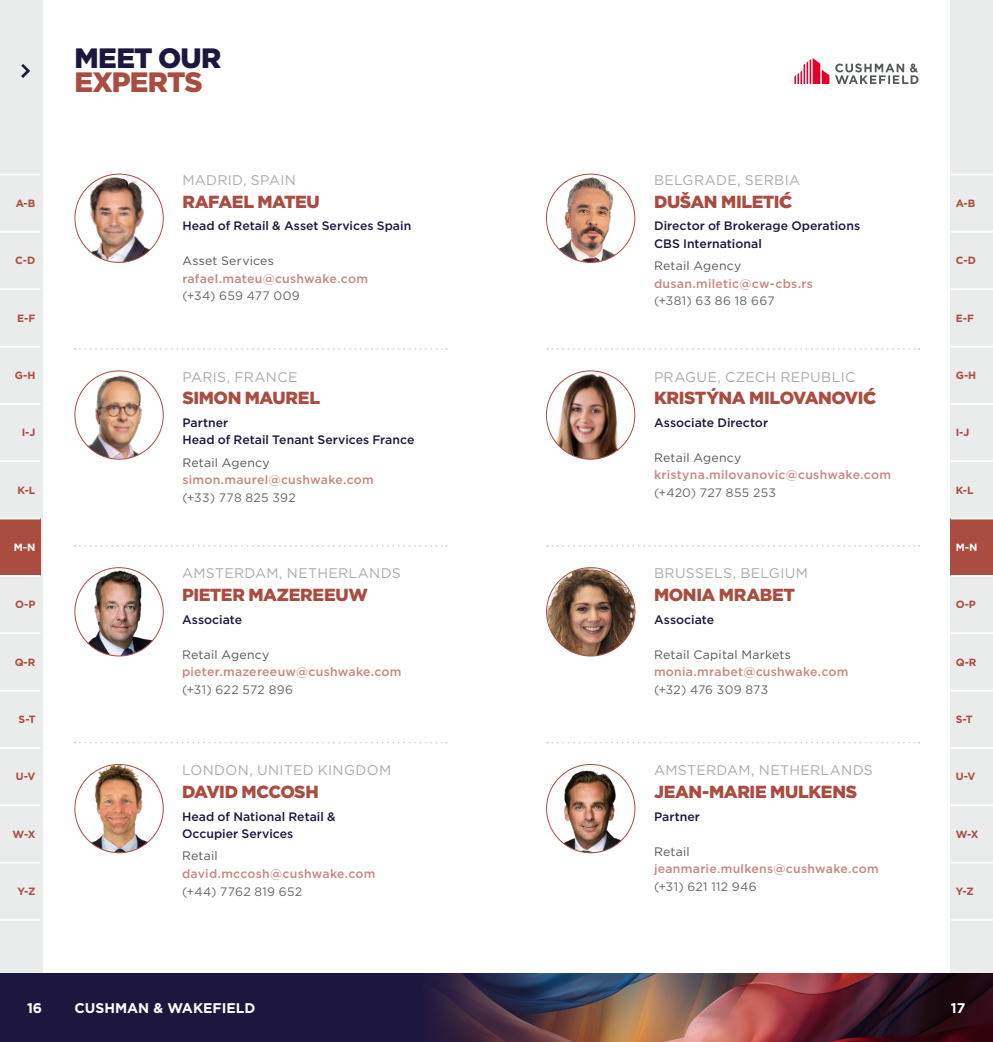
<style>
.page{position:relative;width:993px;height:1042px;background:#fff}
.page>*{position:absolute;margin:0;border:0;box-sizing:border-box;transform-origin:0 0}
.t1{font:900 28px "Gotham";letter-spacing:-.025em;color:#1d1740}
.t2{font:900 28px "Gotham";letter-spacing:-.035em;color:#aa4c40}
.t3{font:900 17.5px "Gotham";letter-spacing:-.025em;color:#aa4c40}
.t4{font:14px "Gotham";letter-spacing:.025em;color:#aaacac}
.t5{font:700 14px "Gotham";color:#fff}
.t6{font:500 12.25px "Gotham";letter-spacing:.02em;color:#c78880}
.t7{font:500 12.25px/17.5px "Gotham";color:#1d1740}
.t8{font:12.25px "Gotham";letter-spacing:.025em;color:#65696a}
.t9{font:12.25px "Gotham";letter-spacing:.02em;color:#545859}
.t10{font:700 10.5px "Gotham";color:#aa4c40}
.t11{font:700 10.5px "Gotham";color:#fff}
.s1{font-family:"Montserrat Alternates"}
</style>
<div class="page">
<div style="left:0;top:0;width:42px;height:1042px;background:#eaebeb"></div>
<hr style="left:0;top:174px;width:40px;height:1px;background:#fff">
<hr style="left:0;top:346px;width:40px;height:1px;background:#fff">
<hr style="left:0;top:919px;width:40px;height:2px;background:#fff">
<div style="left:950px;top:0;width:42px;height:1042px;background:#eaebeb"></div>
<hr style="left:950px;top:174px;width:42px;height:1px;background:#fff">
<hr style="left:950px;top:346px;width:42px;height:1px;background:#fff">
<hr style="left:950px;top:919px;width:42px;height:2px;background:#fff">
<div style="left:0;top:973px;width:992px;height:69px;background:#1d1740"></div>
<img style="left:433px;top:973px;width:559px;height:69px">
<svg style="left:21px;top:64px;width:9px;height:14px"></svg>
<svg style="left:794px;top:58px;width:124px;height:26px"></svg>
<svg style="left:74px;top:348px;width:373px;height:2px"></svg>
<svg style="left:547px;top:348px;width:372px;height:2px"></svg>
<svg style="left:74px;top:545px;width:373px;height:2px"></svg>
<svg style="left:547px;top:545px;width:372px;height:2px"></svg>
<svg style="left:74px;top:742px;width:373px;height:1px"></svg>
<svg style="left:547px;top:742px;width:372px;height:1px"></svg>
<div style="left:0;top:232px;width:45px;height:57px;background:#eaebeb"></div>
<div style="left:0;top:289px;width:45px;height:57px;background:#eaebeb"></div>
<div style="left:0;top:347px;width:45px;height:57px;background:#eaebeb"></div>
<div style="left:0;top:403px;width:45px;height:57px;background:#eaebeb"></div>
<div style="left:0;top:460px;width:45px;height:57px;background:#eaebeb"></div>
<svg style="left:0;top:518px;width:43px;height:56px;background:#af574c"></svg>
<div style="left:0;top:574px;width:45px;height:57px;background:#eaebeb"></div>
<div style="left:0;top:632px;width:45px;height:57px;background:#eaebeb"></div>
<div style="left:0;top:689px;width:45px;height:56px;background:#eaebeb"></div>
<div style="left:0;top:747px;width:45px;height:56px;background:#eaebeb"></div>
<div style="left:0;top:804px;width:45px;height:56px;background:#eaebeb"></div>
<div style="left:0;top:861px;width:45px;height:57px;background:#eaebeb"></div>
<div style="left:0;top:175px;width:45px;height:57px;background:#eaebeb"></div>
<div style="left:947px;top:232px;width:45px;height:57px;background:#eaebeb"></div>
<div style="left:947px;top:289px;width:45px;height:57px;background:#eaebeb"></div>
<div style="left:947px;top:347px;width:45px;height:57px;background:#eaebeb"></div>
<svg style="left:947px;top:403px;width:45px;height:2px"></svg>
<svg style="left:951px;top:460px;width:41px;height:2px"></svg>
<div style="left:950px;top:518px;width:42px;height:56px;background:#aa4c40"></div>
<svg style="left:950px;top:574px;width:42px;height:3px"></svg>
<svg style="left:951px;top:632px;width:41px;height:2px"></svg>
<svg style="left:951px;top:690px;width:41px;height:1px"></svg>
<svg style="left:951px;top:747px;width:41px;height:2px"></svg>
<svg style="left:951px;top:804px;width:41px;height:2px"></svg>
<svg style="left:951px;top:862px;width:41px;height:1px"></svg>
<div style="left:947px;top:175px;width:45px;height:57px;background:#eaebeb"></div>
<img style="left:75px;top:568px;width:88px;height:88px;border-radius:44px">
<img style="left:546px;top:568px;width:88px;height:88px;border-radius:44px">
<img style="left:75px;top:764px;width:88px;height:89px;border-radius:44px">
<img style="left:546px;top:764px;width:88px;height:89px;border-radius:44px">
<img style="left:546px;top:174px;width:88px;height:88px;border-radius:44px">
<img style="left:546px;top:371px;width:88px;height:88px;border-radius:44px">
<img style="left:75px;top:174px;width:88px;height:88px;border-radius:44px">
<img style="left:75px;top:371px;width:88px;height:88px;border-radius:44px">
<h1 class="t1" style="left:74px;top:42px;width:148px">MEET OUR</h1>
<h1 class="t2" style="left:74px;top:66px;width:130px">EXPERTS</h1>
<p class="t10" style="left:16px;top:197px;width:21px">A-B</p>
<p class="t10" style="left:15px;top:255px;width:22px">C-D</p>
<p class="t4" style="left:182px;top:172px;width:115px">MADRID, SPAIN</p>
<h2 class="t3" style="left:182px;top:191px;width:139px">RAFAEL MATEU</h2>
<p class="t7" style="left:182px;top:217px;width:230px">Head of Retail &amp; Asset Services Spain</p>
<p class="t9" style="left:182px;top:254px;width:93px">Asset Services</p>
<p class="t6" style="left:182px;top:270px;width:187px">rafael.mateu@cushwake.com</p>
<p class="t8" style="left:182px;top:289px;width:119px">(+34) 659 477 009</p>
<p class="t4" style="left:653px;top:172px;width:147px">BELGRADE, SERBIA</p>
<h2 class="t3" style="left:653px;top:191px;width:140px">DUŠAN MILETI<span class="s1">Ć</span></h2>
<p class="t7" style="left:653px;top:217px;width:207px">Director of Brokerage Operations<br>CBS International</p>
<p class="t9" style="left:653px;top:259px;width:89px">Retail Agency</p>
<p class="t6" style="left:653px;top:275px;width:160px">dusan.miletic@cw-cbs.rs</p>
<p class="t8" style="left:653px;top:294px;width:122px">(+381) 63 86 18 667</p>
<p class="t10" style="left:955px;top:197px;width:21px">A-B</p>
<p class="t10" style="left:955px;top:255px;width:22px">C-D</p>
<p class="t10" style="left:17px;top:312px;width:20px">E-F</p>
<p class="t10" style="left:955px;top:312px;width:20px">E-F</p>
<p class="t10" style="left:15px;top:369px;width:22px">G-H</p>
<p class="t10" style="left:22px;top:426px;width:15px">I-J</p>
<p class="t10" style="left:18px;top:484px;width:19px">K-L</p>
<p class="t4" style="left:182px;top:369px;width:116px">PARIS, FRANCE</p>
<h2 class="t3" style="left:182px;top:388px;width:139px">SIMON MAUREL</h2>
<p class="t7" style="left:182px;top:414px;width:233px">Partner<br>Head of Retail Tenant Services France</p>
<p class="t9" style="left:182px;top:456px;width:89px">Retail Agency</p>
<p class="t6" style="left:182px;top:472px;width:193px">simon.maurel@cushwake.com</p>
<p class="t8" style="left:182px;top:491px;width:115px">(+33) 778 825 392</p>
<p class="t4" style="left:653px;top:369px;width:203px">PRAGUE, CZECH REPUBLIC</p>
<h2 class="t3" style="left:653px;top:388px;width:223px">KRISTÝNA MILOVANOVI<span class="s1">Ć</span></h2>
<p class="t7" style="left:653px;top:414px;width:116px">Associate Director</p>
<p class="t9" style="left:653px;top:451px;width:89px">Retail Agency</p>
<p class="t6" style="left:653px;top:467px;width:238px">kristyna.milovanovic@cushwake.com</p>
<p class="t8" style="left:653px;top:486px;width:123px">(+420) 727 855 253</p>
<p class="t10" style="left:955px;top:369px;width:22px">G-H</p>
<p class="t10" style="left:955px;top:426px;width:15px">I-J</p>
<p class="t10" style="left:955px;top:484px;width:19px">K-L</p>
<p class="t11" style="left:14px;top:541px;width:23px">M-N</p>
<p class="t11" style="left:955px;top:541px;width:23px">M-N</p>
<p class="t10" style="left:15px;top:598px;width:22px">O-P</p>
<p class="t10" style="left:15px;top:656px;width:22px">Q-R</p>
<p class="t4" style="left:182px;top:566px;width:220px">AMSTERDAM, NETHERLANDS</p>
<h2 class="t3" style="left:182px;top:585px;width:187px">PIETER MAZEREEUW</h2>
<p class="t7" style="left:182px;top:610px;width:62px">Associate</p>
<p class="t9" style="left:182px;top:647px;width:89px">Retail Agency</p>
<p class="t6" style="left:182px;top:664px;width:221px">pieter.mazereeuw@cushwake.com</p>
<p class="t8" style="left:182px;top:682px;width:113px">(+31) 622 572 896</p>
<p class="t4" style="left:653px;top:566px;width:155px">BRUSSELS, BELGIUM</p>
<h2 class="t3" style="left:653px;top:585px;width:142px">MONIA MRABET</h2>
<p class="t7" style="left:653px;top:610px;width:62px">Associate</p>
<p class="t9" style="left:653px;top:647px;width:138px">Retail Capital Markets</p>
<p class="t6" style="left:653px;top:664px;width:196px">monia.mrabet@cushwake.com</p>
<p class="t8" style="left:653px;top:682px;width:116px">(+32) 476 309 873</p>
<p class="t10" style="left:955px;top:598px;width:22px">O-P</p>
<p class="t10" style="left:955px;top:656px;width:22px">Q-R</p>
<p class="t10" style="left:19px;top:713px;width:18px">S-T</p>
<p class="t10" style="left:955px;top:713px;width:18px">S-T</p>
<p class="t10" style="left:16px;top:770px;width:21px">U-V</p>
<p class="t10" style="left:13px;top:828px;width:24px">W-X</p>
<p class="t10" style="left:17px;top:885px;width:20px">Y-Z</p>
<p class="t4" style="left:182px;top:762px;width:210px">LONDON, UNITED KINGDOM</p>
<h2 class="t3" style="left:182px;top:782px;width:138px">DAVID MCCOSH</h2>
<p class="t7" style="left:182px;top:807px;width:155px">Head of National Retail &amp;<br>Occupier Services</p>
<p class="t9" style="left:182px;top:849px;width:37px">Retail</p>
<p class="t6" style="left:182px;top:865px;width:195px">david.mccosh@cushwake.com</p>
<p class="t8" style="left:182px;top:884px;width:121px">(+44) 7762 819 652</p>
<p class="t4" style="left:653px;top:762px;width:220px">AMSTERDAM, NETHERLANDS</p>
<h2 class="t3" style="left:653px;top:782px;width:205px">JEAN-MARIE MULKENS</h2>
<p class="t7" style="left:653px;top:807px;width:47px">Partner</p>
<p class="t9" style="left:653px;top:844px;width:37px">Retail</p>
<p class="t6" style="left:653px;top:860px;width:226px">jeanmarie.mulkens@cushwake.com</p>
<p class="t8" style="left:653px;top:879px;width:104px">(+31) 621 112 946</p>
<p class="t10" style="left:955px;top:770px;width:21px">U-V</p>
<p class="t10" style="left:955px;top:828px;width:24px">W-X</p>
<p class="t10" style="left:955px;top:885px;width:20px">Y-Z</p>
<p class="t5" style="left:27px;top:1000px;width:17px">16</p>
<p class="t5" style="left:74px;top:1000px;width:182px">CUSHMAN &amp; WAKEFIELD</p>
<p class="t5" style="left:950px;top:1000px;width:16px">17</p>
</div>
